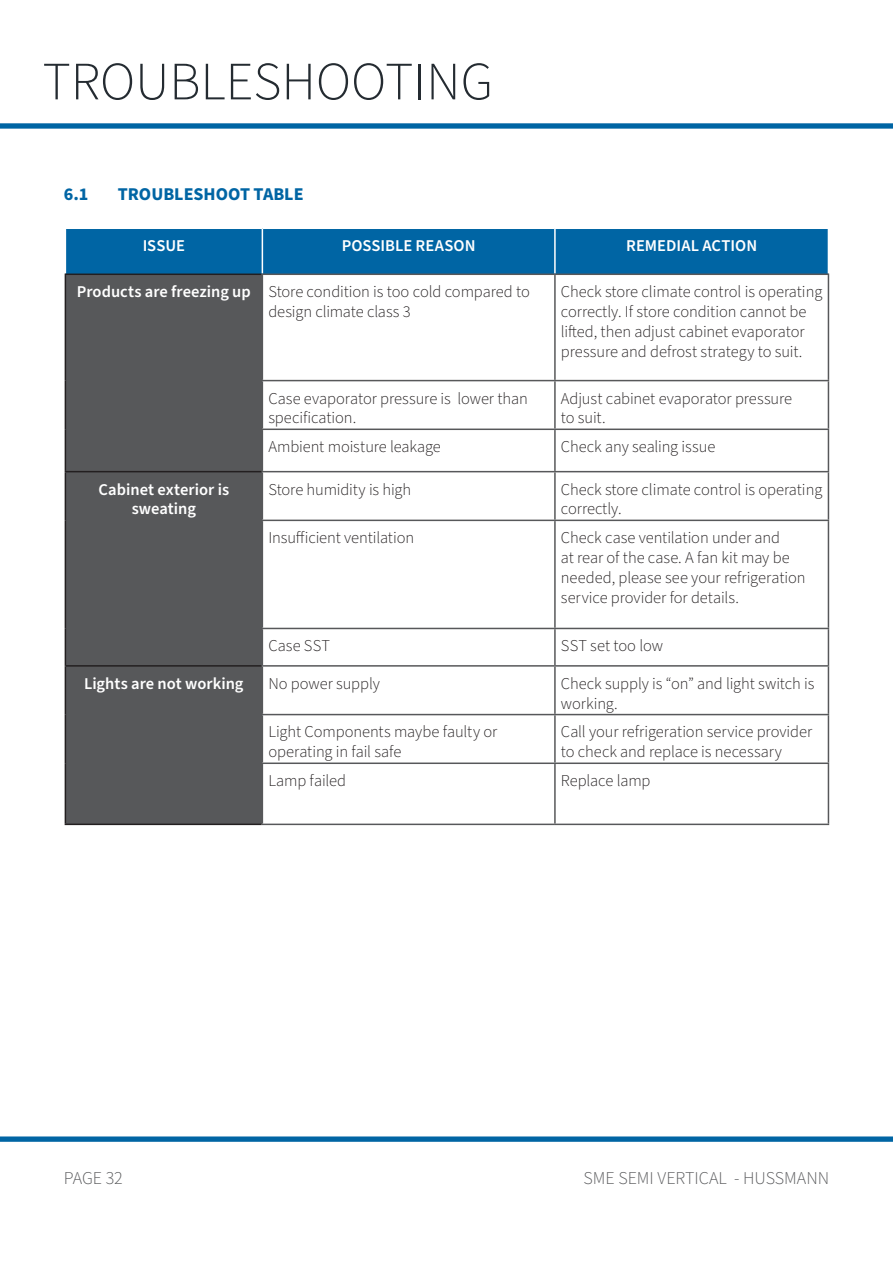
<style>
.page{position:relative;width:893px;height:1263px;background:#fff}
.page>*{position:absolute;margin:0;border:0;box-sizing:border-box;transform-origin:0 0}
.Heading_-_Tag_Line{font:300 54px "Source Sans Pro";color:#242b31}
.Heading_-_Tag_Line-2{font:300 18px "Source Sans Pro";color:#57585a}
.t1{font:700 18px "Source Sans Pro";color:#0065a4}
.t2{font:300 16.5px/19.8px "Source Sans Pro";letter-spacing:-.005em;color:#231f20}
.t3{font:600 16.5px "Source Sans Pro";color:#fff}
</style>
<div class="page">
<div style="left:0;top:1136px;width:893px;height:6px;border:2px solid #0065a4"></div>
<div style="left:66px;top:229px;width:762px;height:45px;background:#0065a4"></div>
<div style="left:66px;top:275px;width:196px;height:549px;background:#57585a"></div>
<svg style="left:263px;top:275px;width:565px;height:549px"></svg>
<hr style="left:262px;top:229px;width:1px;height:45px;background:#fff">
<hr style="left:554px;top:229px;width:2px;height:45px;background:#fff">
<hr style="left:65px;top:274px;width:197px;height:1px;background:#231f20">
<hr style="left:65px;top:275px;width:1px;height:106px;background:#231f20">
<hr style="left:65px;top:381px;width:1px;height:48px;background:#231f20">
<hr style="left:65px;top:429px;width:1px;height:42px;background:#231f20">
<hr style="left:65px;top:471px;width:197px;height:1px;background:#231f20">
<hr style="left:65px;top:472px;width:1px;height:48px;background:#231f20">
<hr style="left:65px;top:520px;width:1px;height:108px;background:#231f20">
<hr style="left:65px;top:628px;width:1px;height:37px;background:#231f20">
<hr style="left:65px;top:665px;width:197px;height:2px;background:#231f20">
<hr style="left:65px;top:667px;width:1px;height:47px;background:#231f20">
<hr style="left:65px;top:714px;width:1px;height:49px;background:#231f20">
<hr style="left:65px;top:763px;width:1px;height:61px;background:#231f20">
<hr style="left:65px;top:824px;width:197px;height:1px;background:#231f20">
<hr style="left:262px;top:274px;width:293px;height:1px;background:#57585a">
<hr style="left:262px;top:275px;width:1px;height:105px;background:#57585a">
<hr style="left:555px;top:274px;width:274px;height:1px;background:#57585a">
<hr style="left:554px;top:275px;width:2px;height:105px;background:#57585a">
<hr style="left:828px;top:275px;width:1px;height:105px;background:#57585a">
<hr style="left:262px;top:380px;width:293px;height:1px;background:#57585a">
<hr style="left:262px;top:381px;width:1px;height:47px;background:#57585a">
<hr style="left:555px;top:380px;width:274px;height:1px;background:#57585a">
<hr style="left:554px;top:381px;width:2px;height:47px;background:#57585a">
<hr style="left:828px;top:381px;width:1px;height:47px;background:#57585a">
<hr style="left:262px;top:428px;width:293px;height:2px;background:#57585a">
<hr style="left:262px;top:430px;width:1px;height:41px;background:#57585a">
<hr style="left:555px;top:428px;width:274px;height:2px;background:#57585a">
<hr style="left:554px;top:430px;width:2px;height:41px;background:#57585a">
<hr style="left:828px;top:430px;width:1px;height:41px;background:#57585a">
<hr style="left:262px;top:471px;width:293px;height:1px;background:#57585a">
<hr style="left:262px;top:472px;width:1px;height:48px;background:#57585a">
<hr style="left:555px;top:471px;width:274px;height:1px;background:#57585a">
<hr style="left:554px;top:472px;width:2px;height:48px;background:#57585a">
<hr style="left:828px;top:472px;width:1px;height:48px;background:#57585a">
<hr style="left:262px;top:520px;width:293px;height:1px;background:#57585a">
<hr style="left:262px;top:521px;width:1px;height:107px;background:#57585a">
<hr style="left:555px;top:520px;width:274px;height:1px;background:#57585a">
<hr style="left:554px;top:521px;width:2px;height:107px;background:#57585a">
<hr style="left:828px;top:521px;width:1px;height:107px;background:#57585a">
<hr style="left:262px;top:628px;width:293px;height:1px;background:#57585a">
<hr style="left:262px;top:629px;width:1px;height:36px;background:#57585a">
<hr style="left:555px;top:628px;width:274px;height:1px;background:#57585a">
<hr style="left:554px;top:629px;width:2px;height:36px;background:#57585a">
<hr style="left:828px;top:629px;width:1px;height:36px;background:#57585a">
<hr style="left:262px;top:665px;width:293px;height:2px;background:#57585a">
<hr style="left:262px;top:667px;width:1px;height:47px;background:#57585a">
<hr style="left:555px;top:665px;width:274px;height:2px;background:#57585a">
<hr style="left:554px;top:667px;width:2px;height:47px;background:#57585a">
<hr style="left:828px;top:667px;width:1px;height:47px;background:#57585a">
<hr style="left:262px;top:714px;width:293px;height:1px;background:#57585a">
<hr style="left:262px;top:715px;width:1px;height:47px;background:#57585a">
<hr style="left:555px;top:714px;width:274px;height:1px;background:#57585a">
<hr style="left:554px;top:715px;width:2px;height:47px;background:#57585a">
<hr style="left:828px;top:715px;width:1px;height:47px;background:#57585a">
<hr style="left:262px;top:762px;width:293px;height:2px;background:#57585a">
<hr style="left:262px;top:764px;width:1px;height:60px;background:#57585a">
<hr style="left:555px;top:762px;width:274px;height:2px;background:#57585a">
<hr style="left:554px;top:764px;width:2px;height:60px;background:#57585a">
<hr style="left:828px;top:764px;width:1px;height:60px;background:#57585a">
<hr style="left:262px;top:824px;width:293px;height:1px;background:#57585a">
<hr style="left:555px;top:824px;width:274px;height:1px;background:#57585a">
<div style="left:0;top:123px;width:893px;height:6px;border:2px solid #0065a4"></div>
<p class="Heading_-_Tag_Line" style="left:43px;top:45px;width:452px">TROUBLESHOOTING</p>
<p class="t1" style="left:64px;top:182px;width:26px">6.1</p>
<p class="t1" style="left:118px;top:182px;width:187px">TROUBLESHOOT TABLE</p>
<p class="t3" style="left:143px;top:235px;width:44px">ISSUE</p>
<p class="t3" style="left:342px;top:235px;width:135px">POSSIBLE REASON</p>
<p class="t3" style="left:626px;top:235px;width:132px">REMEDIAL ACTION</p>
<p class="t3" style="left:77px;top:281px;width:175px">Products are freezing up</p>
<p class="t2" style="left:268px;top:282px;width:263px">Store condition is too cold compared to design climate class 3</p>
<p class="t2" style="left:561px;top:282px;width:263px">Check store climate control is operating correctly. If store condition cannot be lifted, then adjust cabinet evaporator pressure and defrost strategy to suit.</p>
<p class="t2" style="left:268px;top:389px;width:261px">Case evaporator pressure is lower than specification.</p>
<p class="t2" style="left:561px;top:389px;width:233px">Adjust cabinet evaporator pressure to suit.</p>
<p class="t2" style="left:268px;top:437px;width:174px">Ambient moisture leakage</p>
<p class="t2" style="left:561px;top:437px;width:156px">Check any sealing issue</p>
<p class="t3" style="left:99px;top:478px;width:132px">Cabinet exterior is</p>
<p class="t3" style="left:132px;top:498px;width:66px">sweating</p>
<p class="t2" style="left:268px;top:480px;width:144px">Store humidity is high</p>
<p class="t2" style="left:561px;top:480px;width:263px">Check store climate control is operating correctly.</p>
<p class="t2" style="left:268px;top:528px;width:147px">Insufficient ventilation</p>
<p class="t2" style="left:561px;top:528px;width:246px">Check case ventilation under and<br>at rear of the case. A fan kit may be needed, please see your refrigeration service provider for details.</p>
<p class="t2" style="left:268px;top:636px;width:63px">Case SST</p>
<p class="t2" style="left:561px;top:636px;width:104px">SST set too low</p>
<p class="t3" style="left:84px;top:672px;width:161px">Lights are not working</p>
<p class="t2" style="left:268px;top:674px;width:113px">No power supply</p>
<p class="t2" style="left:561px;top:674px;width:255px">Check supply is “on” and light switch is working.</p>
<p class="t2" style="left:268px;top:723px;width:231px">Light Components maybe faulty or operating in fail safe</p>
<p class="t2" style="left:561px;top:723px;width:253px">Call your refrigeration service provider to check and replace is necessary</p>
<p class="t2" style="left:268px;top:771px;width:79px">Lamp failed</p>
<p class="t2" style="left:561px;top:771px;width:91px">Replace lamp</p>
<p class="Heading_-_Tag_Line-2" style="left:64px;top:1166px;width:61px">PAGE 32</p>
<p class="Heading_-_Tag_Line-2" style="left:583px;top:1166px;width:247px">SME SEMI VERTICAL - HUSSMANN</p>
</div>
